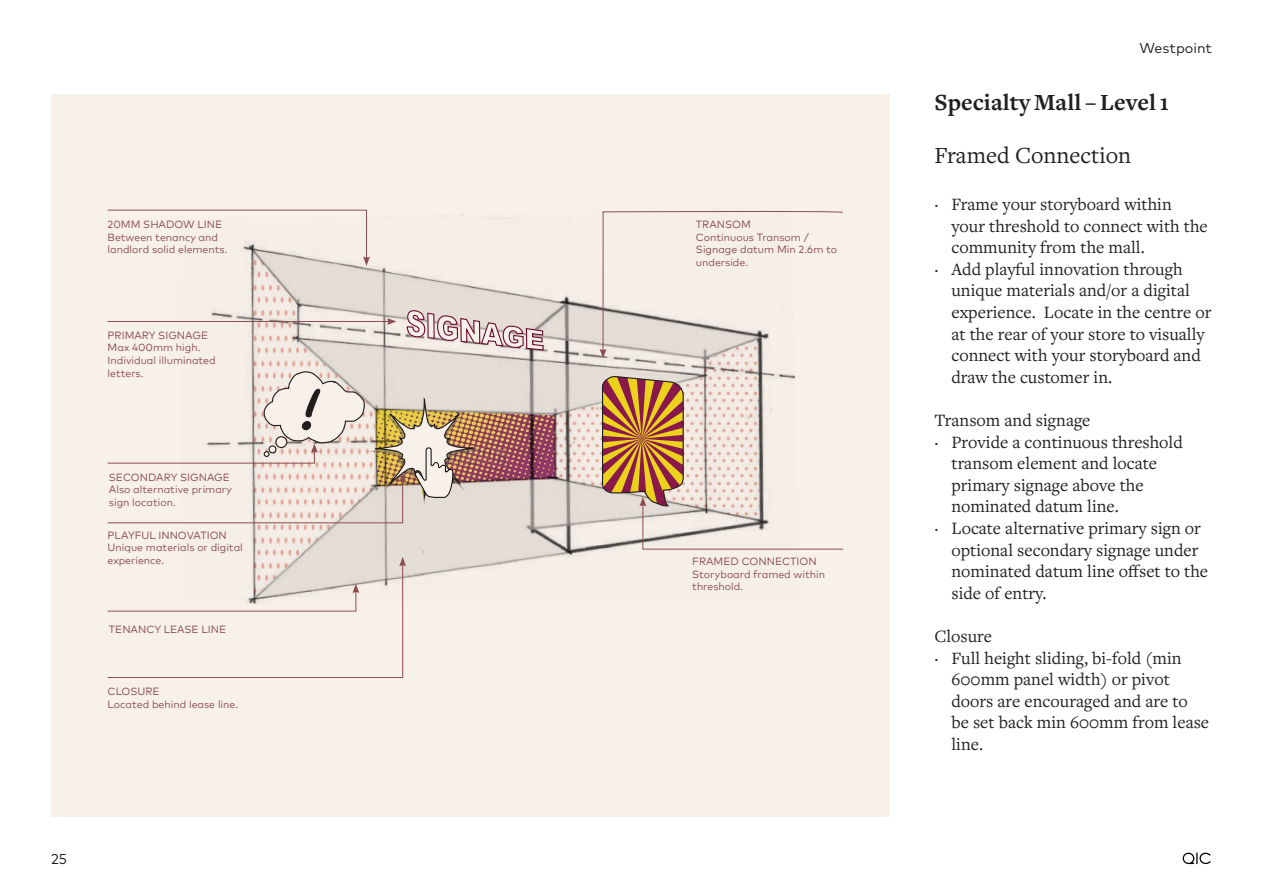
<style>
.page{position:relative;width:1263px;height:893px;background:#fff}
.page>*{position:absolute;margin:0;border:0;box-sizing:border-box;transform-origin:0 0}
.t1{font:56.4px "MV Boli";color:#231f20}
.Heading{font:700 24px "Freight Text";color:#231f20}
.Heading-2{font:24px "Freight Text Pro";color:#231f20}
._12pt_Body_Copy{font:18px/21.6px "Freight Text Pro";color:#231f20}
._12pt_Body_Copy_Bull{font:18px "Freight Text Pro";color:#231f20}
.t2{font:14.25px "Mark OT";color:#231f20}
.Detail_Small__Mark{font:10.5px/12.6px "Mark Pro";color:#8c4d4f}
</style>
<div class="page">
<div style="left:51px;top:94px;width:838px;height:722px;background:#f8f1ea"></div>
<svg style="left:253px;top:550px;width:348px;height:28px"></svg>
<svg style="left:107px;top:557px;width:299px;height:121px"></svg>
<svg style="left:107px;top:209px;width:737px;height:341px"></svg>
<svg style="left:1182px;top:853px;width:29px;height:11px"></svg>
<p class="Detail_Small__Mark" style="left:108px;top:217px;width:116px">20MM SHADOW LINE</p>
<p class="Detail_Small__Mark" style="left:108px;top:230px;width:121px">Between tenancy and landlord solid elements.</p>
<p class="Detail_Small__Mark" style="left:108px;top:328px;width:102px">PRIMARY SIGNAGE</p>
<p class="Detail_Small__Mark" style="left:108px;top:341px;width:110px">Max 400mm high.<br>Individual illuminated letters.</p>
<p class="Detail_Small__Mark" style="left:109px;top:470px;width:123px">SECONDARY SIGNAGE</p>
<p class="Detail_Small__Mark" style="left:109px;top:482px;width:125px">Also alternative primary</p>
<p class="Detail_Small__Mark" style="left:109px;top:495px;width:68px">sign location.</p>
<p class="Detail_Small__Mark" style="left:108px;top:528px;width:121px">PLAYFUL INNOVATION</p>
<p class="Detail_Small__Mark" style="left:108px;top:540px;width:137px">Unique materials or digital experience.</p>
<p class="Detail_Small__Mark" style="left:109px;top:622px;width:119px">TENANCY LEASE LINE</p>
<p class="Detail_Small__Mark" style="left:108px;top:684px;width:54px">CLOSURE</p>
<p class="Detail_Small__Mark" style="left:108px;top:697px;width:132px">Located behind lease line.</p>
<p class="t2" style="left:51px;top:850px;width:18px">25</p>
<h1 class="t1" style="left:298px;top:372px;width:22px">!</h1>
<p class="Detail_Small__Mark" style="left:696px;top:217px;width:56px">TRANSOM</p>
<p class="Detail_Small__Mark" style="left:696px;top:230px;width:143px">Continuous Transom /<br>Signage datum Min 2.6m to underside.</p>
<p class="Detail_Small__Mark" style="left:692px;top:554px;width:126px">FRAMED CONNECTION</p>
<p class="Detail_Small__Mark" style="left:692px;top:567px;width:134px">Storyboard framed within threshold.</p>
<p class="t2" style="left:1139px;top:39px;width:74px">Westpoint</p>
<p class="Heading" style="left:934px;top:89px;width:236px">Specialty Mall – Level 1</p>
<p class="Heading-2" style="left:934px;top:139px;width:198px">Framed Connection</p>
<p class="_12pt_Body_Copy" style="left:951px;top:193px;width:258px;text-indent:-17px">· Frame your storyboard within your threshold to connect with the community from the mall.</p>
<p class="_12pt_Body_Copy" style="left:951px;top:258px;width:262px;text-indent:-17px">· Add playful innovation through unique materials and/or a digital experience. Locate in the centre or at the rear of your store to visually connect with your storyboard and draw the customer in.</p>
<p class="_12pt_Body_Copy" style="left:934px;top:409px;width:158px">Transom and signage</p>
<p class="_12pt_Body_Copy" style="left:951px;top:430px;width:233px;text-indent:-17px">· Provide a continuous threshold transom element and locate primary signage above the nominated datum line.</p>
<p class="_12pt_Body_Copy" style="left:951px;top:517px;width:258px;text-indent:-17px">· Locate alternative primary sign or optional secondary signage under nominated datum line offset to the side of entry.</p>
<p class="_12pt_Body_Copy_Bull" style="left:934px;top:624px;width:59px">Closure</p>
<p class="_12pt_Body_Copy" style="left:951px;top:646px;width:259px;text-indent:-17px">· Full height sliding, bi-fold (min<br>600mm panel width) or pivot doors are encouraged and are to be set back min 600mm from lease line.</p>
</div>
